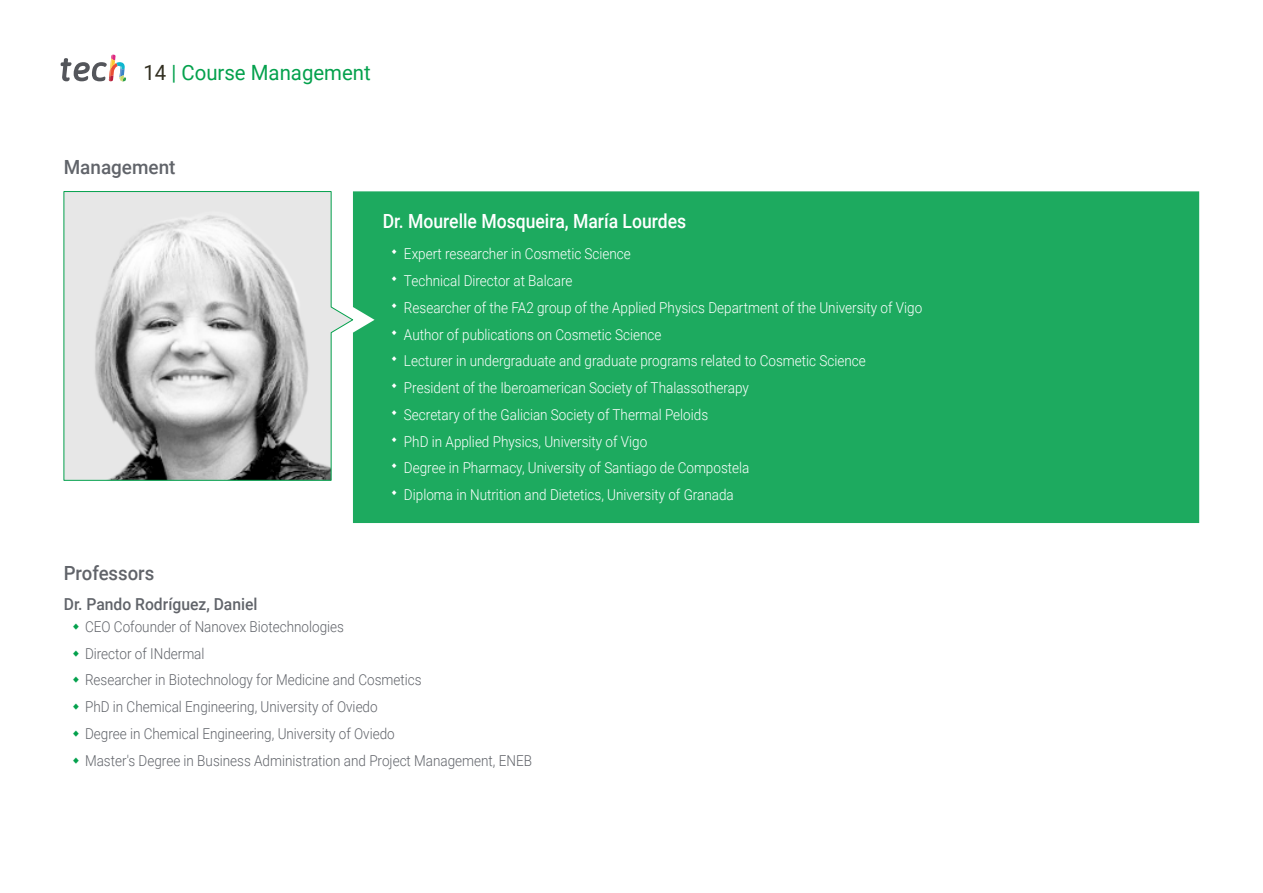
<style>
.page{position:relative;width:1263px;height:893px;background:#fff}
.page>*{position:absolute;margin:0;border:0;box-sizing:border-box;transform-origin:0 0}
.t1{font:21px "Roboto";color:#04a14d}
.t2{font:500 19.5px "Roboto";color:#fff;scale:.9 1}
.t3{font:500 19.5px "Roboto";color:#61646a;scale:.95 1}
.t4{font:500 19.5px "Roboto";color:#61646a}
.t5{font:500 16.5px "Roboto";color:#61646a;scale:.95 1}
.t6{font:300 15px/26.7px "Roboto";color:#fff;scale:.9 1}
.t7{font:300 15px/26.7px "Roboto";color:#61646a;scale:.9 1}
.s1{color:#312e20}
</style>
<div class="page">
<svg style="left:61px;top:55px;width:65px;height:27px"></svg>
<div style="left:353px;top:191px;width:846px;height:332px;background:#1daa5f"></div>
<svg style="left:64px;top:191px;width:289px;height:290px;background:#c6c8c7"></svg>
<svg style="left:392px;top:249px;width:5px;height:5px"></svg>
<svg style="left:392px;top:276px;width:5px;height:5px"></svg>
<svg style="left:392px;top:303px;width:5px;height:5px"></svg>
<svg style="left:392px;top:330px;width:5px;height:5px"></svg>
<svg style="left:392px;top:356px;width:5px;height:5px"></svg>
<svg style="left:392px;top:383px;width:5px;height:5px"></svg>
<svg style="left:392px;top:410px;width:5px;height:5px"></svg>
<svg style="left:392px;top:437px;width:5px;height:5px"></svg>
<svg style="left:392px;top:463px;width:5px;height:5px"></svg>
<svg style="left:392px;top:490px;width:5px;height:5px"></svg>
<h1 class="t1" style="left:144px;top:57px;width:229px"><span class="s1">14</span> | Course Management</h1>
<h2 class="t4" style="left:64px;top:154px;width:113px">Management</h2>
<h2 class="t2" style="left:383px;top:208px;width:339px">Dr. Mourelle Mosqueira, María Lourdes</h2>
<p class="t6" style="left:404px;top:240px;width:577px">Expert researcher in Cosmetic Science<br>Technical Director at Balcare<br>Researcher of the FA2 group of the Applied Physics Department of the University of Vigo Author of publications on Cosmetic Science<br>Lecturer in undergraduate and graduate programs related to Cosmetic Science President of the Iberoamerican Society of Thalassotherapy<br>Secretary of the Galician Society of Thermal Peloids<br>PhD in Applied Physics, University of Vigo<br>Degree in Pharmacy, University of Santiago de Compostela<br>Diploma in Nutrition and Dietetics, University of Granada</p>
<h2 class="t3" style="left:64px;top:560px;width:97px">Professors</h2>
<p class="t5" style="left:64px;top:592px;width:205px">Dr. Pando Rodríguez, Daniel</p>
<p class="t7" style="left:85px;top:613px;width:498px">CEO Cofounder of Nanovex Biotechnologies<br>Director of INdermal<br>Researcher in Biotechnology for Medicine and Cosmetics<br>PhD in Chemical Engineering, University of Oviedo<br>Degree in Chemical Engineering, University of Oviedo<br>Master's Degree in Business Administration and Project Management, ENEB</p>
</div>
